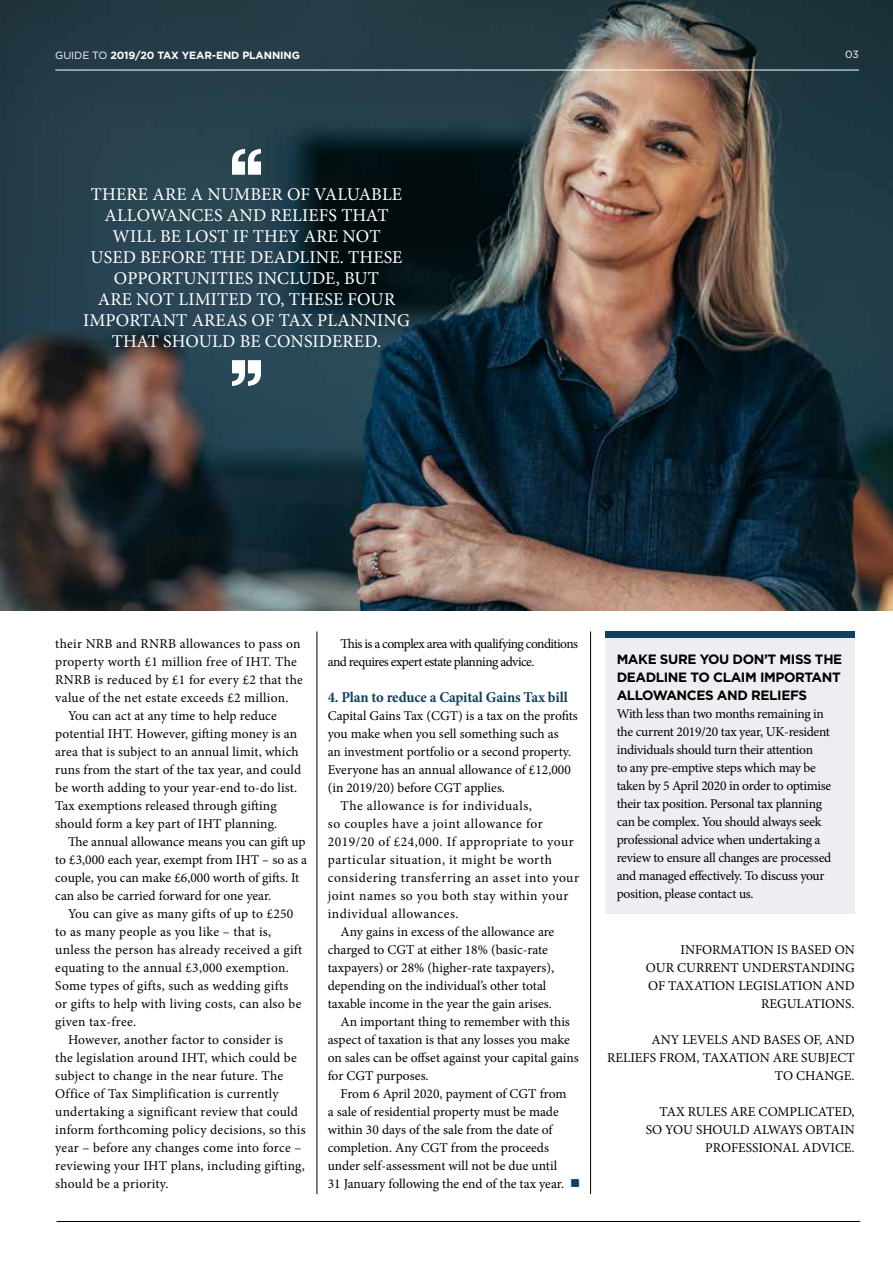
<style>
.page{position:relative;width:893px;height:1263px;background:#fff}
.page>*{position:absolute;margin:0;border:0;box-sizing:border-box;transform-origin:0 0}
.t1{font:18px/21px "Minion Pro";letter-spacing:.01em;color:#fff;text-align:center}
.t2{font:700 15px "Minion Pro";letter-spacing:-.01em;color:#10405d}
.t3{font:13.5px/18px "Minion Pro";color:#000;text-align:right}
.t4{font:13.5px "Minion Pro";letter-spacing:.02em;color:#000}
.t5{font:13.5px/18px "Minion Pro";letter-spacing:-.02em;color:#000}
.t6{font:13.5px "Minion Pro";letter-spacing:.04em;color:#000}
.t7{font:13.5px "Minion Pro";letter-spacing:.035em;color:#000}
.t8{font:13.5px/18px "Minion Pro";letter-spacing:-.04em;color:#000}
.t9{font:700 13.5px/18px "Gotham HTF";letter-spacing:-.03em;color:#000;text-align:justify}
.t10{font:700 10.5px "Gotham HTF";letter-spacing:-.01em;color:#fff}
.t11{font:10.5px "Gotham HTF";color:#fff}
.s1{font-weight:400}
.s2{color:#10405d}
</style>
<div class="page">
<img style="left:0;top:0;width:893px;height:611px">
<hr style="left:55px;top:70px;width:804px;height:1px;background:#fff">
<hr style="left:317px;top:631px;width:1px;height:563px;background:#000">
<hr style="left:590px;top:631px;width:1px;height:563px;background:#000">
<hr style="left:57px;top:1221px;width:803px;height:1px;background:#000">
<div style="left:605px;top:638px;width:250px;height:275px;background:#edeef1"></div>
<div style="left:605px;top:631px;width:250px;height:7px;background:#10405d"></div>
<svg style="left:232px;top:149px;width:29px;height:26px"></svg>
<svg style="left:232px;top:360px;width:29px;height:26px"></svg>
<p class="t10" style="left:55px;top:49px;width:246px"><span class="s1">GUIDE TO</span> 2019/20 TAX YEAR-END PLANNING</p>
<p class="t11" style="left:845px;top:49px;width:15px">03</p>
<h1 class="t1" style="left:83px;top:184px;width:328px">THERE ARE A NUMBER OF VALUABLE<br>ALLOWANCES AND RELIEFS THAT<br>WILL BE LOST IF THEY ARE NOT<br>USED BEFORE THE DEADLINE. THESE<br>OPPORTUNITIES INCLUDE, BUT<br>ARE NOT LIMITED TO, THESE FOUR<br>IMPORTANT AREAS OF TAX PLANNING<br>THAT SHOULD BE CONSIDERED.</h1>
<p class="t4" style="left:55px;top:635px;width:247px">their NRB and RNRB allowances to pass on</p>
<p class="t4" style="left:55px;top:653px;width:243px">property worth £1 million free of IHT. The</p>
<p class="t4" style="left:55px;top:671px;width:249px">RNRB is reduced by £1 for every £2 that the</p>
<p class="t4" style="left:55px;top:689px;width:235px">value of the net estate exceeds £2 million.</p>
<p class="t3" style="left:68px;top:707px;width:210px">You can act at any time to help reduce</p>
<p class="t3" style="left:55px;top:725px;width:243px">potential IHT. However, gifting money is an</p>
<p class="t3" style="left:55px;top:743px;width:245px">area that is subject to an annual limit, which</p>
<p class="t3" style="left:55px;top:761px;width:247px">runs from the start of the tax year, and could</p>
<p class="t3" style="left:55px;top:779px;width:243px">be worth adding to your year-end to-do list.</p>
<p class="t3" style="left:55px;top:797px;width:223px">Tax exemptions released through gifting</p>
<p class="t3" style="left:55px;top:815px;width:223px">should form a key part of IHT planning.</p>
<p class="t3" style="left:68px;top:833px;width:239px">The annual allowance means you can gift up</p>
<p class="t3" style="left:55px;top:851px;width:253px">to £3,000 each year, exempt from IHT – so as a</p>
<p class="t3" style="left:55px;top:869px;width:246px">couple, you can make £6,000 worth of gifts. It</p>
<p class="t3" style="left:55px;top:887px;width:218px">can also be carried forward for one year.</p>
<p class="t3" style="left:68px;top:905px;width:227px">You can give as many gifts of up to £250</p>
<p class="t3" style="left:55px;top:923px;width:217px">to as many people as you like – that is,</p>
<p class="t4" style="left:55px;top:941px;width:249px">unless the person has already received a gift</p>
<p class="t4" style="left:55px;top:959px;width:235px">equating to the annual £3,000 exemption.</p>
<p class="t4" style="left:55px;top:977px;width:235px">Some types of gifts, such as wedding gifts</p>
<p class="t4" style="left:55px;top:995px;width:248px">or gifts to help with living costs, can also be</p>
<p class="t4" style="left:55px;top:1013px;width:82px">given tax-free.</p>
<p class="t3" style="left:68px;top:1031px;width:217px">However, another factor to consider is</p>
<p class="t4" style="left:55px;top:1049px;width:243px">the legislation around IHT, which could be</p>
<p class="t3" style="left:55px;top:1067px;width:230px">subject to change in the near future. The</p>
<p class="t4" style="left:55px;top:1085px;width:225px">Office of Tax Simplification is currently</p>
<p class="t4" style="left:55px;top:1103px;width:244px">undertaking a significant review that could</p>
<p class="t4" style="left:55px;top:1121px;width:252px">inform forthcoming policy decisions, so this</p>
<p class="t3" style="left:55px;top:1139px;width:248px">year – before any changes come into force –</p>
<p class="t4" style="left:55px;top:1157px;width:251px">reviewing your IHT plans, including gifting,</p>
<p class="t4" style="left:55px;top:1175px;width:115px">should be a priority.</p>
<p class="t8" style="left:328px;top:635px;width:252px;text-indent:13px">This is a complex area with qualifying conditions and requires expert estate planning advice.</p>
<p class="t2" style="left:328px;top:687px;width:242px">4. Plan to reduce a Capital Gains Tax bill</p>
<p class="t3" style="left:328px;top:707px;width:252px">Capital Gains Tax (CGT) is a tax on the profits</p>
<p class="t3" style="left:328px;top:725px;width:232px">you make when you sell something such as</p>
<p class="t3" style="left:328px;top:743px;width:245px">an investment portfolio or a second property.</p>
<p class="t3" style="left:328px;top:761px;width:245px">Everyone has an annual allowance of £12,000</p>
<p class="t3" style="left:328px;top:779px;width:179px">(in 2019/20) before CGT applies.</p>
<p class="t6" style="left:340px;top:797px;width:193px">The allowance is for individuals,</p>
<p class="t7" style="left:328px;top:815px;width:217px">so couples have a joint allowance for</p>
<p class="t7" style="left:328px;top:833px;width:248px">2019/20 of £24,000. If appropriate to your</p>
<p class="t6" style="left:328px;top:851px;width:226px">particular situation, it might be worth</p>
<p class="t6" style="left:328px;top:869px;width:253px">considering transferring an asset into your</p>
<p class="t7" style="left:328px;top:887px;width:242px">joint names so you both stay within your</p>
<p class="t6" style="left:328px;top:905px;width:132px">individual allowances.</p>
<p class="t3" style="left:340px;top:923px;width:215px">Any gains in excess of the allowance are</p>
<p class="t3" style="left:328px;top:941px;width:222px">charged to CGT at either 18% (basic-rate</p>
<p class="t3" style="left:328px;top:959px;width:228px">taxpayers) or 28% (higher-rate taxpayers),</p>
<p class="t3" style="left:328px;top:977px;width:220px">depending on the individual’s other total</p>
<p class="t3" style="left:328px;top:995px;width:226px">taxable income in the year the gain arises.</p>
<p class="t3" style="left:340px;top:1013px;width:231px">An important thing to remember with this</p>
<p class="t3" style="left:328px;top:1031px;width:244px">aspect of taxation is that any losses you make</p>
<p class="t3" style="left:328px;top:1049px;width:252px">on sales can be offset against your capital gains</p>
<p class="t3" style="left:328px;top:1067px;width:102px">for CGT purposes.</p>
<p class="t3" style="left:340px;top:1085px;width:227px">From 6 April 2020, payment of CGT from</p>
<p class="t3" style="left:328px;top:1103px;width:233px">a sale of residential property must be made</p>
<p class="t3" style="left:328px;top:1121px;width:226px">within 30 days of the sale from the date of</p>
<p class="t3" style="left:328px;top:1139px;width:223px">completion. Any CGT from the proceeds</p>
<p class="t3" style="left:328px;top:1157px;width:231px">under self-assessment will not be due until</p>
<p class="t3" style="left:328px;top:1175px;width:254px">31 January following the end of the tax year. <span class="s2">■</span></p>
<p class="t9" style="left:617px;top:650px;width:227px">MAKE SURE YOU DON’T MISS THE DEADLINE TO CLAIM IMPORTANT ALLOWANCES AND RELIEFS</p>
<p class="t5" style="left:617px;top:704px;width:216px">With less than two months remaining in the current 2019/20 tax year, UK-resident individuals should turn their attention<br>to any pre-emptive steps which may be taken by 5 April 2020 in order to optimise their tax position. Personal tax planning can be complex. You should always seek professional advice when undertaking a review to ensure all changes are processed and managed effectively. To discuss your position, please contact us.</p>
<p class="t3" style="left:646px;top:941px;width:210px">INFORMATION IS BASED ON<br>OUR CURRENT UNDERSTANDING<br>OF TAXATION LEGISLATION AND<br>REGULATIONS.</p>
<p class="t3" style="left:607px;top:1031px;width:249px">ANY LEVELS AND BASES OF, AND<br>RELIEFS FROM, TAXATION ARE SUBJECT<br>TO CHANGE.</p>
<p class="t3" style="left:646px;top:1103px;width:210px">TAX RULES ARE COMPLICATED,<br>SO YOU SHOULD ALWAYS OBTAIN<br>PROFESSIONAL ADVICE.</p>
</div>
